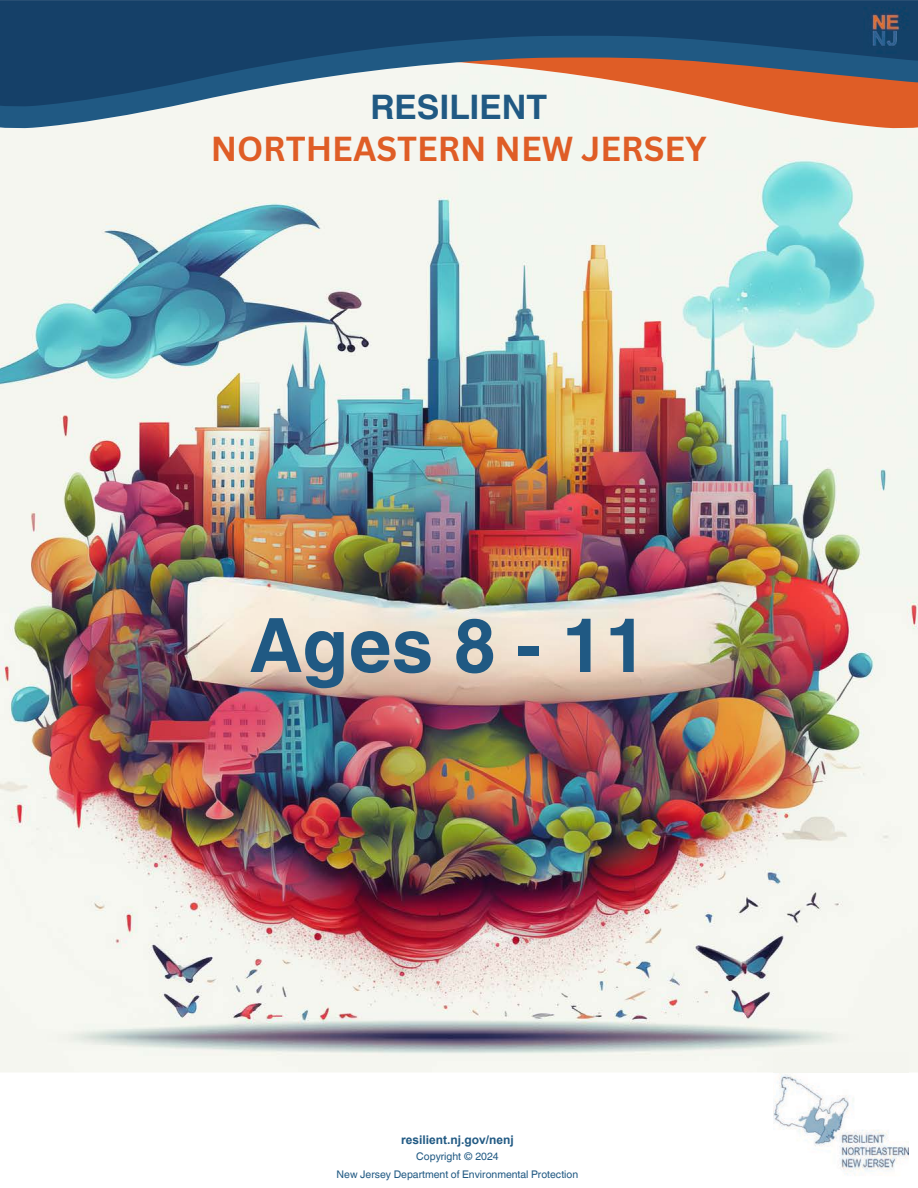
<style>
.page{position:relative;width:918px;height:1188px;background:#fff}
.page>*{position:absolute;margin:0;border:0;box-sizing:border-box;transform-origin:0 0}
.t1{font:700 75px "Helvetica World";color:#205983}
.t2{font:700 33.75px "Canva Sans";color:#df5d26}
.t3{font:700 33.75px "Helvetica World";color:#205983}
.t4{font:700 12px "Arial";color:#205983}
.t5{font:10.5px/17.4px "Helvetica World";color:#205983;text-align:center}
</style>
<div class="page">
<img style="left:0;top:128px;width:918px;height:944px">
<img style="left:774px;top:1053px;width:135px;height:123px">
<svg style="left:0;top:106px;width:918px;height:22px;fill:#f5f6f0"></svg>
<svg style="left:0;top:0;width:918px;height:106px;background:#516479"></svg>
<img style="left:863px;top:8px;width:46px;height:46px">
<h2 class="t3" style="left:371px;top:80px;width:178px">RESILIENT</h2>
<h2 class="t2" style="left:211px;top:125px;width:498px">NORTHEASTERN NEW JERSEY</h2>
<h1 class="t1" style="left:250px;top:584px;width:400px">Ages 8 - 11</h1>
<p class="t4" style="left:401px;top:1132px;width:114px">resilient.nj.gov/nenj</p>
<p class="t5" style="left:337px;top:1148px;width:243px">Copyright © 2024<br>New Jersey Department of Environmental Protection</p>
</div>
